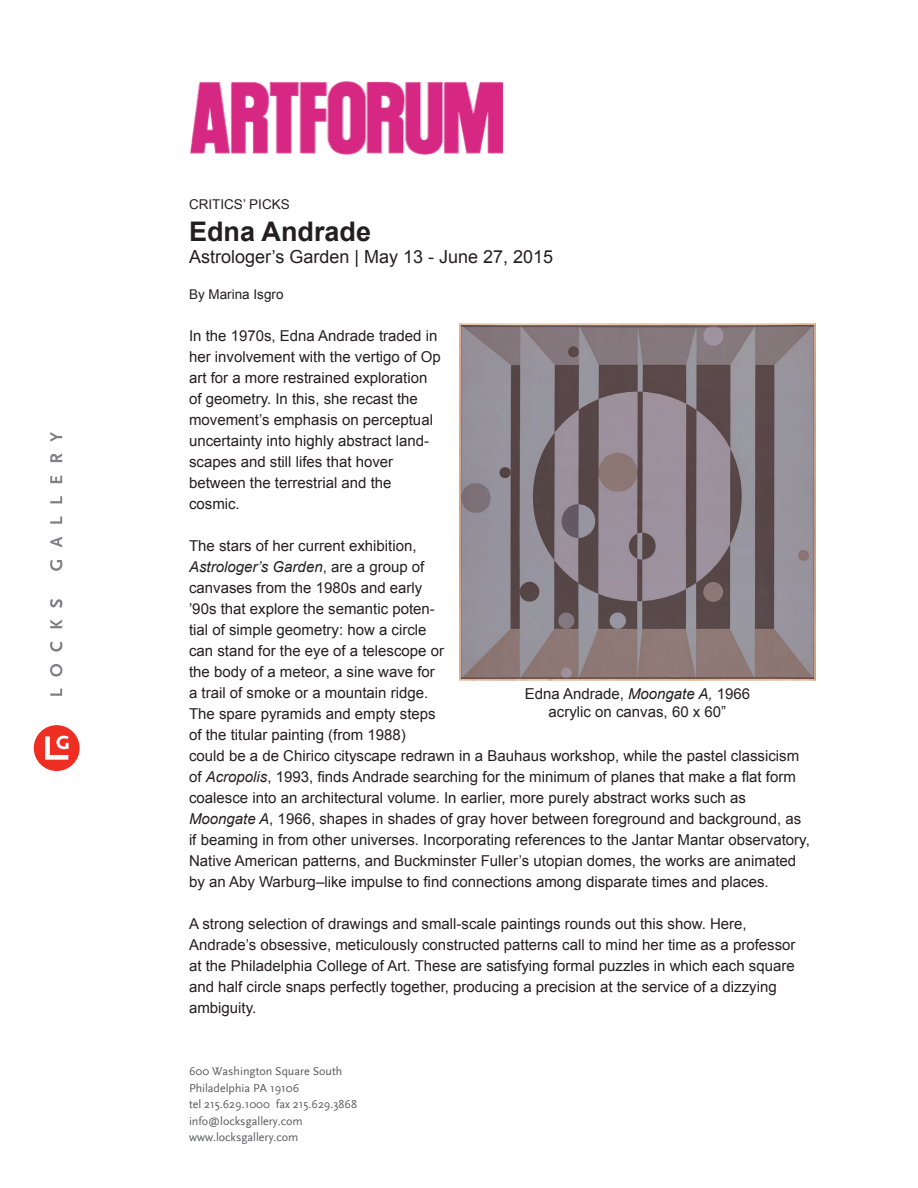
<style>
.page{position:relative;width:918px;height:1188px;background:#fff}
.page>*{position:absolute;margin:0;border:0;box-sizing:border-box;transform-origin:0 0}
.t1{font:700 27px "Arial";color:#231f20}
.t2{font:18px "Arial";color:#231f20}
.t3{font:15px/21px "Arial";color:#231f20}
.t4{font:13.5px "Arial";color:#231f20}
.t5{font:12px/16.5px "Scala Sans";color:#57585a}
.s1{font-style:italic}
</style>
<div class="page">
<div style="left:34px;top:725px;width:46px;height:46px;background:#ee2e22;border-radius:50%"></div>
<svg style="left:45px;top:736px;width:24px;height:24px"></svg>
<svg style="left:50px;top:689px;width:12px;height:7px"></svg>
<svg style="left:50px;top:664px;width:12px;height:13px"></svg>
<svg style="left:50px;top:642px;width:12px;height:10px"></svg>
<svg style="left:50px;top:620px;width:12px;height:8px"></svg>
<svg style="left:50px;top:599px;width:12px;height:9px"></svg>
<svg style="left:50px;top:560px;width:12px;height:11px"></svg>
<svg style="left:50px;top:537px;width:12px;height:10px"></svg>
<svg style="left:50px;top:517px;width:12px;height:7px"></svg>
<svg style="left:50px;top:496px;width:12px;height:7px"></svg>
<svg style="left:50px;top:476px;width:12px;height:7px"></svg>
<svg style="left:50px;top:454px;width:12px;height:8px"></svg>
<svg style="left:50px;top:432px;width:12px;height:10px"></svg>
<img style="left:190px;top:81px;width:314px;height:74px">
<img style="left:459px;top:324px;width:357px;height:357px">
<p class="t4" style="left:189px;top:195px;width:102px">CRITICS’ PICKS</p>
<h1 class="t1" style="left:189px;top:214px;width:184px">Edna Andrade</h1>
<p class="t2" style="left:189px;top:245px;width:366px">Astrologer’s Garden | May 13 - June 27, 2015</p>
<p class="t4" style="left:189px;top:285px;width:96px">By Marina Isgro</p>
<p class="t3" style="left:189px;top:325px;width:253px">In the 1970s, Edna Andrade traded in her involvement with the vertigo of Op art for a more restrained exploration of geometry. In this, she recast the movement’s emphasis on perceptual uncertainty into highly abstract land&shy;scapes and still lifes that hover between the terrestrial and the cosmic.</p>
<p class="t3" style="left:189px;top:535px;width:622px">The stars of her current exhibition,<br><span class="s1">Astrologer’s Garden</span>, are a group of<br>canvases from the 1980s and early<br>’90s that explore the semantic poten-<br>tial of simple geometry: how a circle<br>can stand for the eye of a telescope or<br>the body of a meteor, a sine wave for<br>a trail of smoke or a mountain ridge.<br>The spare pyramids and empty steps<br>of the titular painting (from 1988)<br>could be a de Chirico cityscape redrawn in a Bauhaus workshop, while the pastel classicism of <span class="s1">Acropolis</span>, 1993, finds Andrade searching for the minimum of planes that make a flat form coalesce into an architectural volume. In earlier, more purely abstract works such as <span class="s1">Moongate A</span>, 1966, shapes in shades of gray hover between foreground and background, as if beaming in from other universes. Incorporating references to the Jantar Mantar observatory, Native American patterns, and Buckminster Fuller’s utopian domes, the works are animated by an Aby Warburg–like impulse to find connections among disparate times and places.</p>
<p class="t3" style="left:189px;top:913px;width:608px">A strong selection of drawings and small-scale paintings rounds out this show. Here, Andrade’s obsessive, meticulously constructed patterns call to mind her time as a professor at the Philadelphia College of Art. These are satisfying formal puzzles in which each square and half circle snaps perfectly together, producing a precision at the service of a dizzying ambiguity.</p>
<p class="t3" style="left:525px;top:685px;width:227px;line-height:18px;text-align:center">Edna Andrade, <span class="s1">Moongate A,</span> 1966 acrylic on canvas, 60 x 60”</p>
<p class="t5" style="left:189px;top:1064px;width:170px">600 Washington Square South<br>Philadelphia PA 19106<br>tel 215.629.1000 fax 215.629.3868 info@locksgallery.com www.locksgallery.com</p>
</div>
